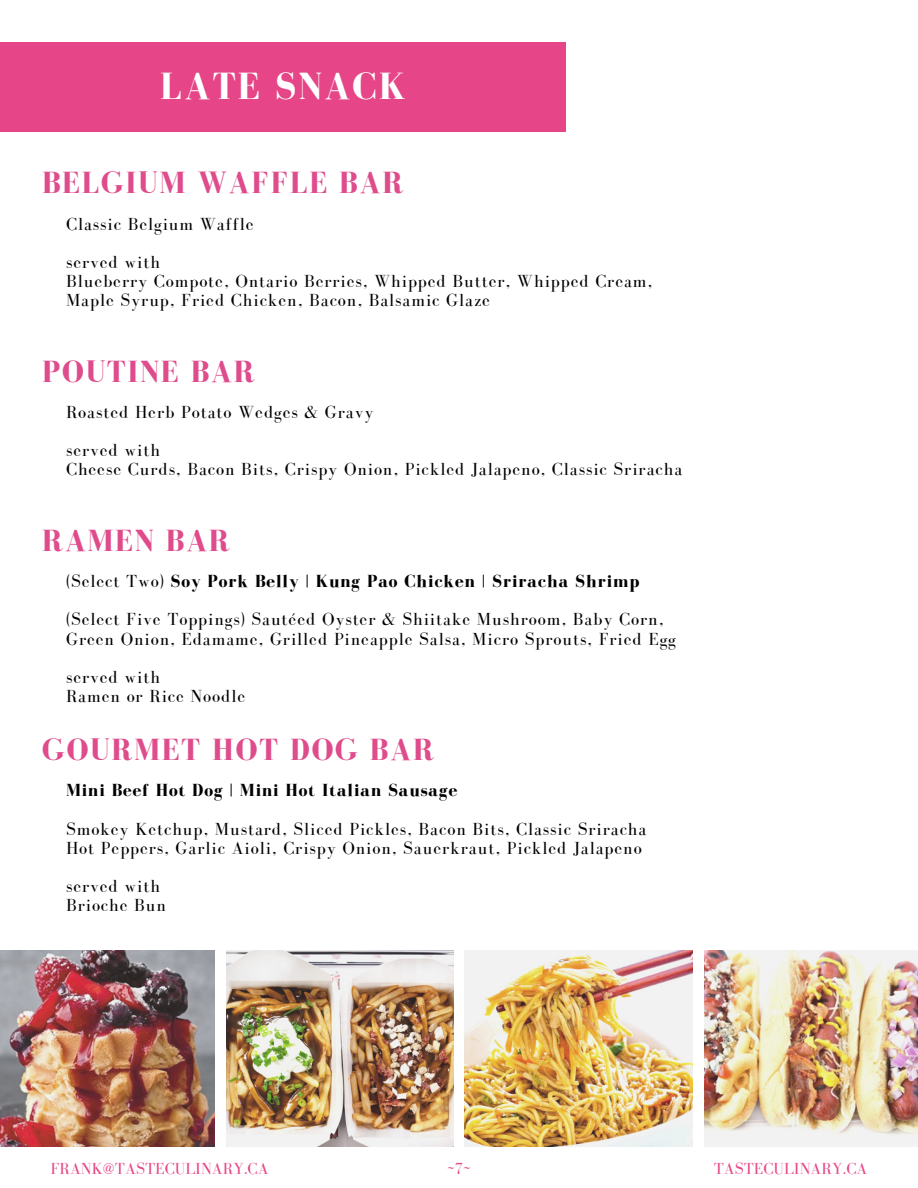
<style>
.page{position:relative;width:918px;height:1188px;background:#fff}
.page>*{position:absolute;margin:0;border:0;box-sizing:border-box;transform-origin:0 0}
.t1{font:700 39px "Bodoni FLF";letter-spacing:.05em;color:#fff}
.t2{font:700 31.5px "Bodoni FLF";letter-spacing:.05em;color:#df4c8c}
.t3{font:18px/38.2px "Bodoni FLF";letter-spacing:.05em;color:#000}
.t4{font:700 18px "Bodoni FLF";letter-spacing:.05em;color:#000}
.t5{font:16.5px "Bodoni FLF";color:#e64687}
.s1{font-weight:700}
</style>
<div class="page">
<img style="left:0;top:950px;width:215px;height:196px">
<img style="left:226px;top:950px;width:227px;height:196px">
<img style="left:465px;top:950px;width:228px;height:196px">
<img style="left:704px;top:950px;width:214px;height:196px">
<div style="left:0;top:42px;width:566px;height:90px;background:#e64687"></div>
<h1 class="t1" style="left:160px;top:65px;width:248px">LATE SNACK</h1>
<h2 class="t2" style="left:42px;top:166px;width:363px">BELGIUM WAFFLE BAR</h2>
<p class="t3" style="left:66px;top:204px;width:189px">Classic Belgium Waffle served with</p>
<p class="t3" style="left:66px;top:271px;width:588px;line-height:19.2px">Blueberry Compote, Ontario Berries, Whipped Butter, Whipped Cream,<br>Maple Syrup, Fried Chicken, Bacon, Balsamic Glaze</p>
<h2 class="t2" style="left:42px;top:354px;width:214px">POUTINE BAR</h2>
<p class="t3" style="left:66px;top:393px;width:309px">Roasted Herb Potato Wedges &amp; Gravy served with</p>
<p class="t3" style="left:66px;top:450px;width:618px">Cheese Curds, Bacon Bits, Crispy Onion, Pickled Jalapeno, Classic Sriracha</p>
<h2 class="t2" style="left:42px;top:523px;width:190px">RAMEN BAR</h2>
<p class="t3" style="left:66px;top:562px;width:599px">(Select Two) <span class="s1">Soy Pork Belly | Kung Pao Chicken | Sriracha Shrimp </span>(Select Five Toppings) Sautéed Oyster &amp; Shiitake Mushroom, Baby Corn,</p>
<p class="t3" style="left:66px;top:619px;width:611px">Green Onion, Edamame, Grilled Pineapple Salsa, Micro Sprouts, Fried Egg served with</p>
<p class="t3" style="left:66px;top:677px;width:181px">Ramen or Rice Noodle</p>
<h2 class="t2" style="left:42px;top:733px;width:394px">GOURMET HOT DOG BAR</h2>
<p class="t4" style="left:66px;top:781px;width:393px">Mini Beef Hot Dog | Mini Hot Italian Sausage</p>
<p class="t3" style="left:66px;top:819px;width:582px;line-height:19.2px">Smokey Ketchup, Mustard, Sliced Pickles, Bacon Bits, Classic Sriracha<br>Hot Peppers, Garlic Aioli, Crispy Onion, Sauerkraut, Pickled Jalapeno</p>
<p class="t3" style="left:66px;top:876px;width:102px;line-height:19.2px">served with<br>Brioche Bun</p>
<p class="t5" style="left:51px;top:1160px;width:220px">FRANK@TASTECULINARY.CA</p>
<p class="t5" style="left:448px;top:1160px;width:24px">~7~</p>
<p class="t5" style="left:714px;top:1160px;width:155px">TASTECULINARY.CA</p>
</div>
